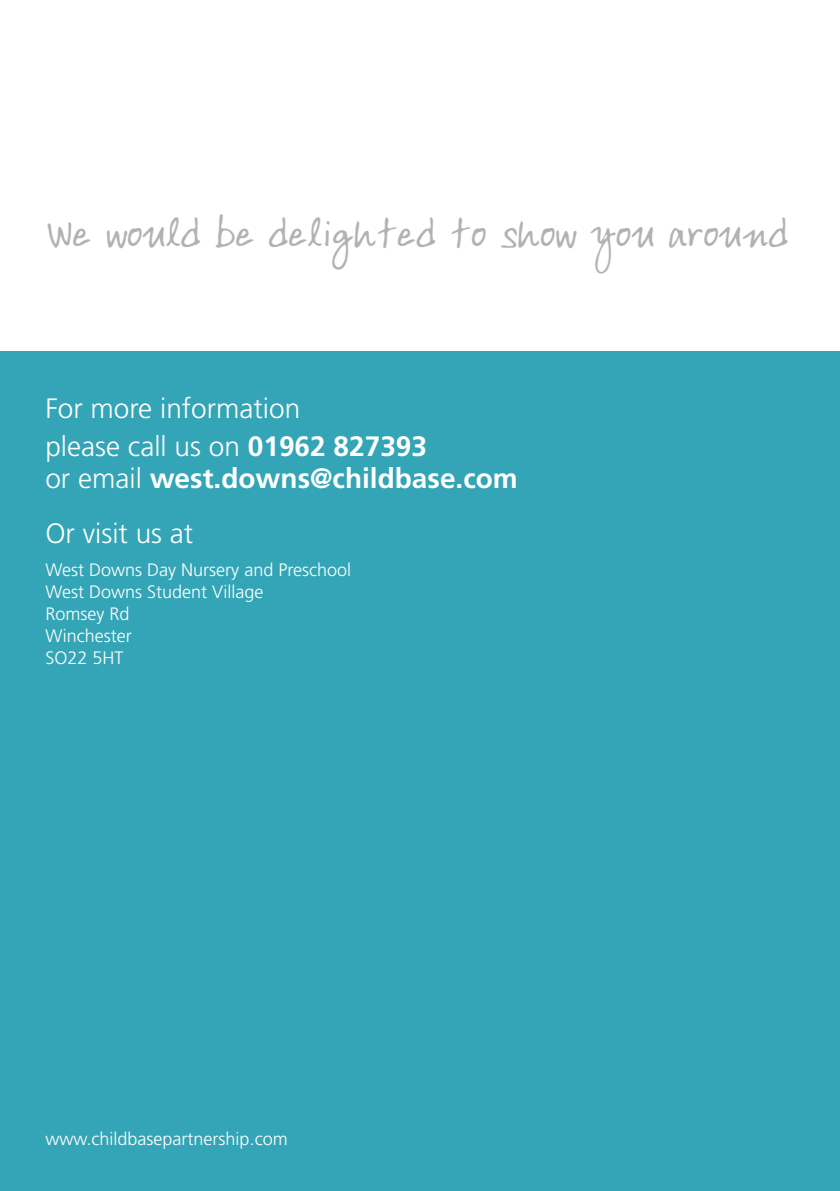
<style>
.page{position:relative;width:840px;height:1191px;background:#fff}
.page>*{position:absolute;margin:0;border:0;box-sizing:border-box;transform-origin:0 0}
.t1{font:36px "Lumpy";color:#b3b2b2}
.t2{font:300 28px/37.6px "Frutiger";color:#fff}
.t3{font:700 28px "Frutiger";color:#fff}
.t4{font:300 18px/22px "Frutiger";color:#fff}
.s1{font-weight:700}
.s2{font-weight:300}
</style>
<div class="page">
<div style="left:0;top:351px;width:839px;height:840px;background:#34a5b7"></div>
<h1 class="t1" style="left:45px;top:212px;width:743px">We would be delighted to show you around</h1>
<h2 class="t2" style="left:45px;top:390px;width:383px">For more information<br>please call us on <span class="s1">01962 827393</span></h2>
<h2 class="t3" style="left:45px;top:461px;width:473px"><span class="s2">or email</span> west.downs@childbase.com</h2>
<h2 class="t2" style="left:45px;top:515px;width:149px">Or visit us at</h2>
<p class="t4" style="left:45px;top:559px;width:307px">West Downs Day Nursery and Preschool<br>West Downs Student Village<br>Romsey Rd<br>Winchester<br>SO22 5HT</p>
<p class="t4" style="left:45px;top:1128px;width:244px">www.childbasepartnership.com</p>
</div>
